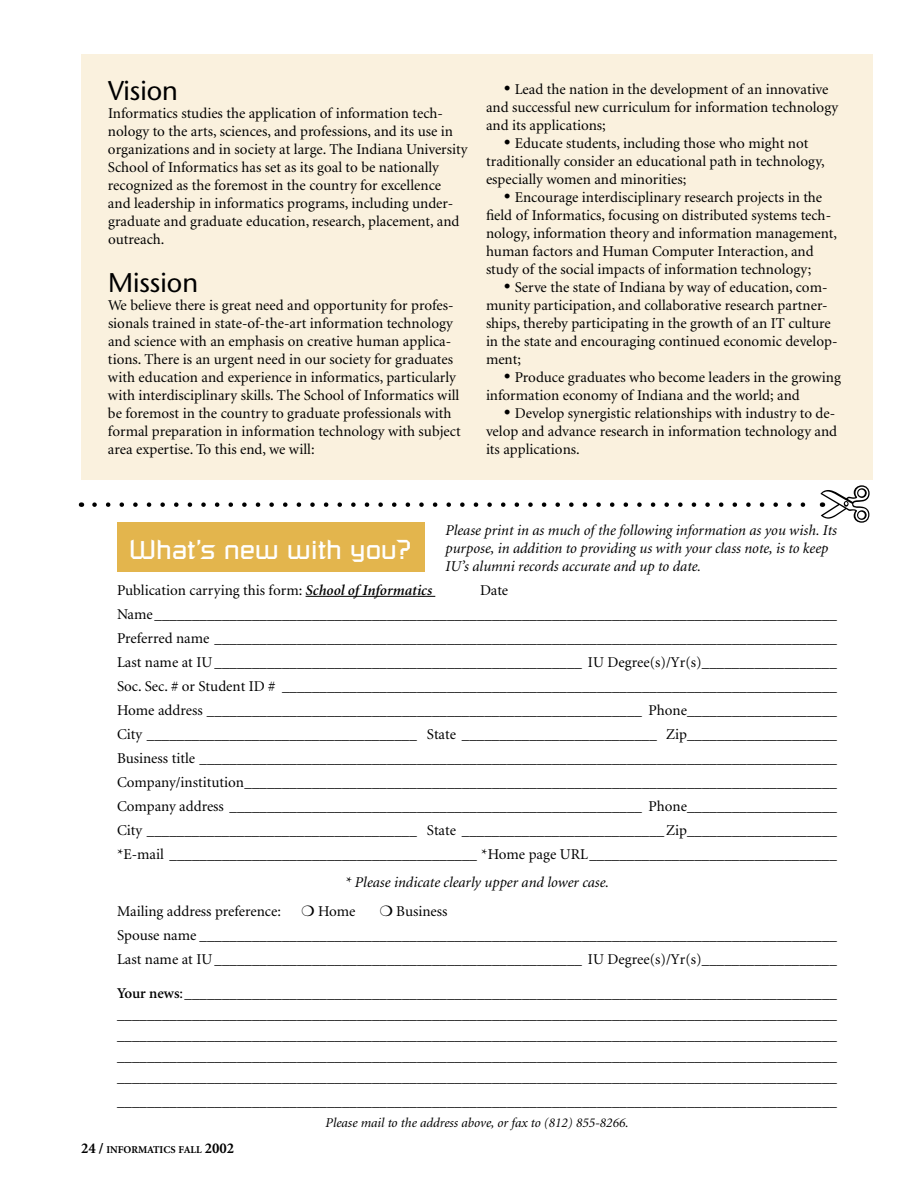
<style>
.page{position:relative;width:918px;height:1188px;background:#fff}
.page>*{position:absolute;margin:0;border:0;box-sizing:border-box;transform-origin:0 0}
.t1{font:27px "Russell Square";color:#fff}
.t2{font:27px "Stone Sans";color:#000}
.t3{font:15px/18px "Minion";color:#000}
.t4{font:italic 15px/18px "Minion";color:#000}
.t5{font:italic 13.5px "Minion";color:#000}
.t6{font:700 10.5px "Minion";color:#000}
.s1{font-family:"Times";font-size:18px}
.s2{font-weight:600;font-style:italic}
.s3{font-weight:600}
.s4{font-size:15px}
</style>
<div class="page">
<div style="left:117px;top:522px;width:307px;height:50px;background:#e3b54d"></div>
<hr style="left:306px;top:596px;width:129px;height:1px;background:#000">
<div style="left:81px;top:54px;width:792px;height:426px;background:#faf1de"></div>
<svg style="left:94px;top:502px;width:732px;height:21px"></svg>
<h1 class="t2" style="left:108px;top:74px;width:72px">Vision</h1>
<p class="t3" style="left:108px;top:104px;width:361px">Informatics studies the application of information tech&shy;nology to the arts, sciences, and professions, and its use in organizations and in society at large. The Indiana University School of Informatics has set as its goal to be nationally recognized as the foremost in the country for excellence<br>and leadership in informatics programs, including under&shy;graduate and graduate education, research, placement, and outreach.</p>
<h1 class="t2" style="left:108px;top:266px;width:92px">Mission</h1>
<p class="t3" style="left:108px;top:296px;width:354px">We believe there is great need and opportunity for profes&shy;sionals trained in state-of-the-art information technology and science with an emphasis on creative human applica&shy;tions. There is an urgent need in our society for graduates with education and experience in informatics, particularly with interdisciplinary skills. The School of Informatics will be foremost in the country to graduate professionals with formal preparation in information technology with subject area expertise. To this end, we will:</p>
<p class="t3" style="left:486px;top:80px;width:354px;text-indent:18px"><span class="s1">•</span> Lead the nation in the development of an innovative and successful new curriculum for information technology and its applications;</p>
<p class="t3" style="left:486px;top:134px;width:340px;text-indent:18px"><span class="s1">•</span> Educate students, including those who might not traditionally consider an educational path in technology, especially women and minorities;</p>
<p class="t3" style="left:486px;top:188px;width:353px;text-indent:18px"><span class="s1">•</span> Encourage interdisciplinary research projects in the field of Informatics, focusing on distributed systems tech&shy;nology, information theory and information management, human factors and Human Computer Interaction, and study of the social impacts of information technology;</p>
<p class="t3" style="left:486px;top:278px;width:353px;text-indent:18px"><span class="s1">•</span> Serve the state of Indiana by way of education, com&shy;munity participation, and collaborative research partner&shy;ships, thereby participating in the growth of an IT culture in the state and encouraging continued economic develop&shy;ment;</p>
<p class="t3" style="left:486px;top:368px;width:356px;text-indent:18px"><span class="s1">•</span> Produce graduates who become leaders in the growing information economy of Indiana and the world; and</p>
<p class="t3" style="left:486px;top:404px;width:353px;text-indent:18px"><span class="s1">•</span> Develop synergistic relationships with industry to de&shy;velop and advance research in information technology and its applications.</p>
<p class="t4" style="left:446px;top:522px;width:393px">Please print in as much of the following information as you wish. Its purpose, in addition to providing us with your class note, is to keep<br>IU’s alumni records accurate and up to date.</p>
<h1 class="t1" style="left:129px;top:533px;width:283px">What’s new with you?</h1>
<p class="t3" style="left:117px;top:582px;width:317px">Publication carrying this form: <span class="s2">School of Informatics</span></p>
<p class="t3" style="left:117px;top:579px;width:721px;line-height:24px;text-indent:363px">Date<br>Name ___________________________________________________________________________________________ Preferred name ___________________________________________________________________________________ Last name at IU _________________________________________________ IU Degree(s)/Yr(s) __________________ Soc. Sec. # or Student ID # __________________________________________________________________________ Home address __________________________________________________________ Phone____________________ City ____________________________________ State __________________________ Zip____________________ Business title _____________________________________________________________________________________ Company/institution _______________________________________________________________________________ Company address _______________________________________________________ Phone____________________ City ____________________________________ State ___________________________Zip____________________ *E-mail _________________________________________ *Home page URL _________________________________</p>
<p class="t4" style="left:345px;top:874px;width:266px">* Please indicate clearly upper and lower case.</p>
<p class="t3" style="left:117px;top:903px;width:165px">Mailing address preference:</p>
<p class="t3" style="left:301px;top:903px;width:56px">❍ Home</p>
<p class="t3" style="left:117px;top:900px;width:721px;line-height:24px;text-indent:263px">❍ Business<br>Spouse name _____________________________________________________________________________________<br>Last name at IU _________________________________________________ IU Degree(s)/Yr(s) __________________</p>
<p class="t3" style="left:117px;top:984px;width:722px;line-height:21px;text-align:justify"><span class="s3">Your news</span>: _______________________________________________________________________________________ ________________________________________________________________________________________________ ________________________________________________________________________________________________ ________________________________________________________________________________________________ ________________________________________________________________________________________________</p>
<p class="t3" style="left:117px;top:1093px;width:721px">________________________________________________________________________________________________</p>
<p class="t5" style="left:326px;top:1116px;width:305px">Please mail to the address above, or fax to (812) 855-8266.</p>
<p class="t6" style="left:81px;top:1144px;width:155px"><span class="s4">24 /</span> INFORMATICS FALL <span class="s4">2002</span></p>
</div>
